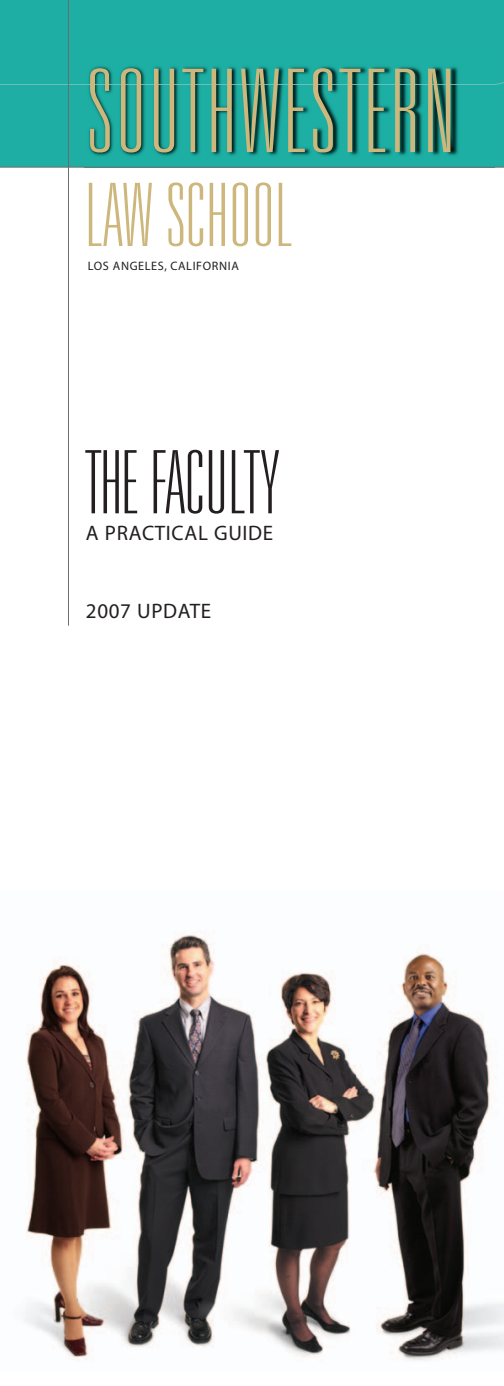
<style>
.page{position:relative;width:504px;height:1386px;background:#fff}
.page>*{position:absolute;margin:0;border:0;box-sizing:border-box;transform-origin:0 0}
.t1{font:100 ultra-condensed 115.5px "Univers";letter-spacing:.045em;color:#cdb77c}
.t2{font:100 ultra-condensed 87.5px "Univers";letter-spacing:.015em;color:#231f20}
.t3{font:100 ultra-condensed 87.5px "Univers";letter-spacing:.02em;color:#cdb77c}
.t4{font:21px "Myriad";letter-spacing:.03em;color:#231f20}
.t5{font:12.25px "Myriad";letter-spacing:.05em;color:#231f20}
</style>
<div class="page">
<img style="left:25px;top:932px;width:479px;height:429px">
<div style="left:0;top:0;width:504px;height:167px;background:#1eaea3"></div>
<img style="left:84px;top:85px;width:410px;height:82px">
<svg style="left:0;top:66px;width:504px;height:19px"></svg>
<hr style="left:68px;top:0;width:1px;height:626px;background:#6c6d70">
<hr style="left:0;top:167px;width:504px;height:1px;background:#6c6d70">
<h1 class="t1" style="left:88px;top:69px;width:368px">SOUTHWESTERN</h1>
<h2 class="t3" style="left:86px;top:183px;width:208px">LAW SCHOOL</h2>
<p class="t5" style="left:88px;top:262px;width:153px">LOS ANGELES, CALIFORNIA</p>
<h2 class="t2" style="left:86px;top:450px;width:195px">THE FACULTY</h2>
<p class="t4" style="left:86px;top:525px;width:189px">A PRACTICAL GUIDE</p>
<p class="t4" style="left:86px;top:603px;width:127px">2007 UPDATE</p>
</div>
